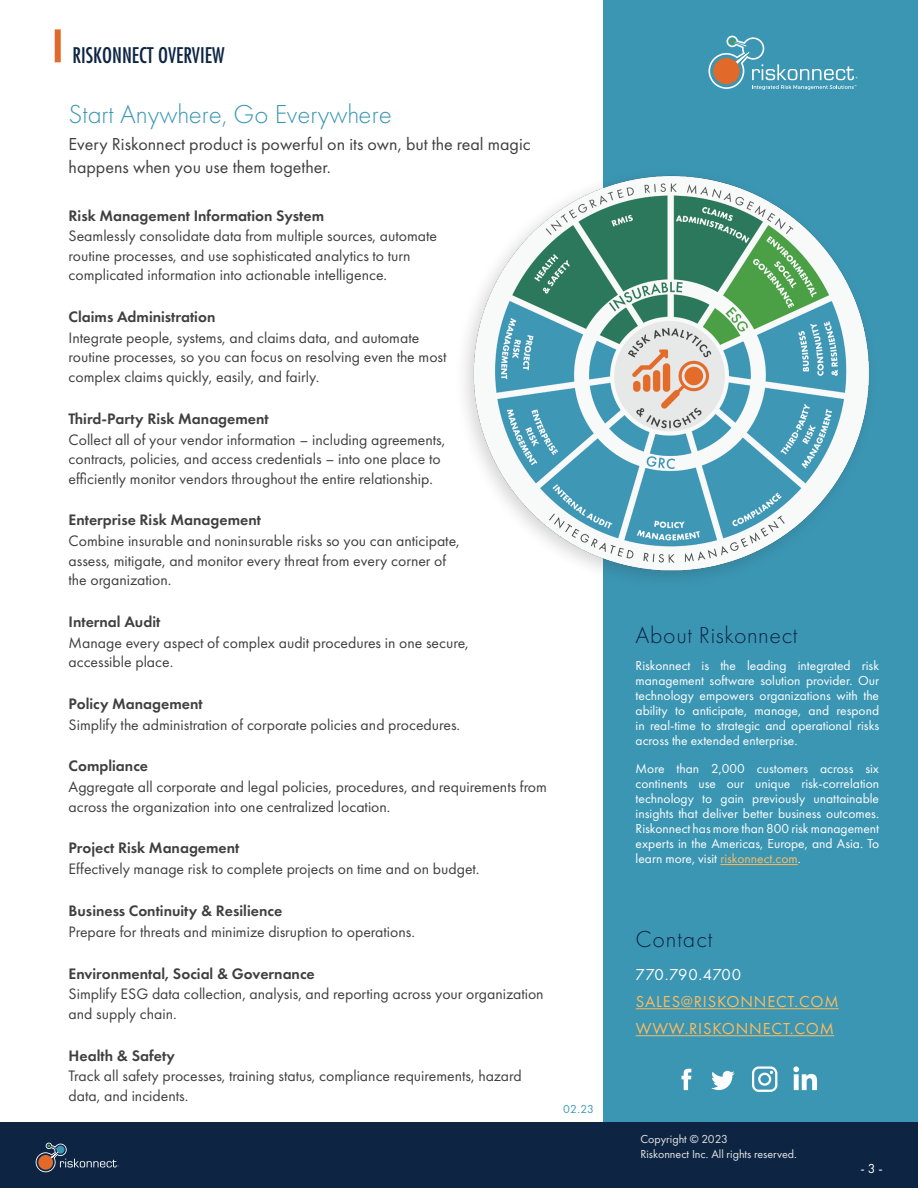
<style>
.page{position:relative;width:918px;height:1188px;background:#fff}
.page>*{position:absolute;margin:0;border:0;box-sizing:border-box;transform-origin:0 0}
.t1{font:300 27px "Futura PT";color:#3b96b4}
.t2{font:300 24px "Futura PT";letter-spacing:.025em;color:#0d2543}
.t3{font:condensed 21px "Futura Std";color:#0d2543}
.t4{font:18px/22.5px "Futura PT";color:#3f3f3f}
.t5{font:16.5px "Futura PT";letter-spacing:.05em;color:#fcbc60}
.t6{font:16.5px "Futura PT";letter-spacing:.015em;color:#fff}
.t7{font:15.75px/19.5px "Futura PT";color:#3f3f3f}
.t8{font:600 15.75px "Futura PT";color:#3f3f3f}
.t9{font:13.5px/15px "Futura PT";color:#fff;text-align:justify}
.t10{font:12px "Futura PT";color:#e6e6e6}
.t11{font:12px "Futura PT";color:#4097b5}
.s1{color:#fcbc60}
</style>
<div class="page">
<div style="left:604px;top:0;width:314px;height:1188px;background:#3b96b4"></div>
<div style="left:0;top:1122px;width:918px;height:66px;background:#0d2543"></div>
<svg style="left:36px;top:1143px;width:83px;height:29px"></svg>
<hr style="left:636px;top:1008px;width:203px;height:1px;background:#fcbc60">
<hr style="left:636px;top:1035px;width:198px;height:1px;background:#fcbc60">
<svg style="left:681px;top:1069px;width:10px;height:21px"></svg>
<svg style="left:711px;top:1071px;width:24px;height:19px"></svg>
<svg style="left:793px;top:1066px;width:24px;height:24px"></svg>
<svg style="left:752px;top:1066px;width:25px;height:26px"></svg>
<hr style="left:720px;top:864px;width:78px;height:1px;background:#fcbc60">
<svg style="left:708px;top:36px;width:149px;height:54px"></svg>
<div style="left:55px;top:29px;width:6px;height:33px;background:#e16a2a"></div>
<div style="left:453px;top:165px;width:426px;height:426px;background:#fff"></div>
<img style="left:464px;top:159px;width:415px;height:431px">
<p class="t3" style="left:72px;top:42px;width:154px">RISKONNECT OVERVIEW</p>
<p class="t1" style="left:69px;top:99px;width:325px">Start Anywhere, Go Everywhere</p>
<p class="t4" style="left:69px;top:133px;width:464px">Every Riskonnect product is powerful on its own, but the real magic happens when you use them together.</p>
<p class="t8" style="left:69px;top:205px;width:257px">Risk Management Information System</p>
<p class="t7" style="left:69px;top:226px;width:370px">Seamlessly consolidate data from multiple sources, automate routine processes, and use sophisticated analytics to turn complicated information into actionable intelligence.</p>
<p class="t8" style="left:69px;top:307px;width:148px">Claims Administration</p>
<p class="t7" style="left:69px;top:328px;width:379px">Integrate people, systems, and claims data, and automate routine processes, so you can focus on resolving even the most complex claims quickly, easily, and fairly.</p>
<p class="t8" style="left:69px;top:409px;width:202px">Third-Party Risk Management</p>
<p class="t7" style="left:69px;top:429px;width:378px">Collect all of your vendor information – including agreements, contracts, policies, and access credentials – into one place to efficiently monitor vendors throughout the entire relationship.</p>
<p class="t8" style="left:69px;top:510px;width:194px">Enterprise Risk Management</p>
<p class="t7" style="left:69px;top:531px;width:393px">Combine insurable and noninsurable risks so you can anticipate, assess, mitigate, and monitor every threat from every corner of the organization.</p>
<p class="t8" style="left:69px;top:612px;width:93px">Internal Audit</p>
<p class="t7" style="left:69px;top:633px;width:402px">Manage every aspect of complex audit procedures in one secure, accessible place.</p>
<p class="t8" style="left:69px;top:694px;width:136px">Policy Management</p>
<p class="t7" style="left:69px;top:715px;width:393px">Simplify the administration of corporate policies and procedures.</p>
<p class="t8" style="left:69px;top:756px;width:81px">Compliance</p>
<p class="t7" style="left:69px;top:777px;width:480px">Aggregate all corporate and legal policies, procedures, and requirements from across the organization into one centralized location.</p>
<p class="t8" style="left:69px;top:838px;width:172px">Project Risk Management</p>
<p class="t7" style="left:69px;top:859px;width:412px">Effectively manage risk to complete projects on time and on budget.</p>
<p class="t8" style="left:69px;top:901px;width:215px">Business Continuity &amp; Resilience</p>
<p class="t7" style="left:69px;top:922px;width:348px">Prepare for threats and minimize disruption to operations.</p>
<p class="t8" style="left:69px;top:963px;width:248px">Environmental, Social &amp; Governance</p>
<p class="t7" style="left:69px;top:984px;width:477px">Simplify ESG data collection, analysis, and reporting across your organization and supply chain.</p>
<p class="t8" style="left:69px;top:1045px;width:108px">Health &amp; Safety</p>
<p class="t7" style="left:69px;top:1066px;width:455px">Track all safety processes, training status, compliance requirements, hazard data, and incidents.</p>
<p class="t11" style="left:563px;top:1102px;width:32px">02.23</p>
<p class="t2" style="left:636px;top:621px;width:163px">About Riskonnect</p>
<p class="t9" style="left:636px;top:658px;width:245px">Riskonnect is the leading integrated risk management software solution provider. Our technology empowers organizations with the ability to anticipate, manage, and respond in real-time to strategic and operational risks across the extended enterprise.</p>
<p class="t9" style="left:636px;top:761px;width:245px">More than 2,000 customers across six continents use our unique risk-correlation technology to gain previously unattainable insights that deliver better business outcomes.<br>Riskonnect has more than 800 risk management experts in the Americas, Europe, and Asia. To learn more, visit <span class="s1">riskonnect.com</span>.</p>
<p class="t2" style="left:636px;top:926px;width:78px">Contact</p>
<p class="t6" style="left:636px;top:965px;width:107px">770.790.4700</p>
<p class="t5" style="left:636px;top:992px;width:204px">SALES@RISKONNECT.COM</p>
<p class="t5" style="left:636px;top:1019px;width:200px">WWW.RISKONNECT.COM</p>
<p class="t10" style="left:640px;top:1132px;width:89px">Copyright © 2023</p>
<p class="t10" style="left:640px;top:1146px;width:158px">Riskonnect Inc. All rights reserved.</p>
<p class="t9" style="left:860px;top:1161px;width:24px">- 3 -</p>
</div>
